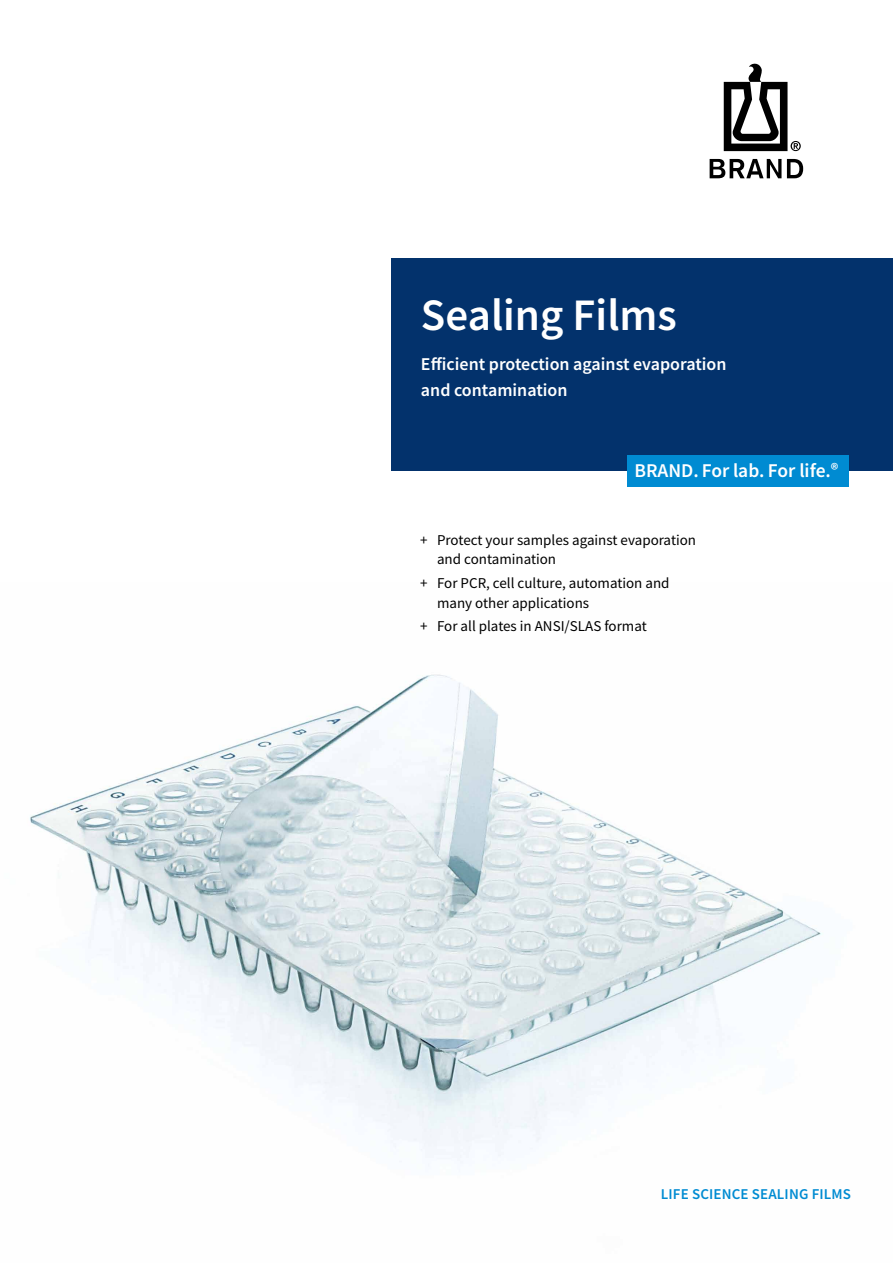
<style>
.page{position:relative;width:893px;height:1263px;background:#fff}
.page>*{position:absolute;margin:0;border:0;box-sizing:border-box;transform-origin:0 0}
.t1{font:600 45px "Source Sans Pro";color:#fff}
.t2{font:600 19.5px "Source Sans Pro";color:#fff}
.t3{font:600 18px/25.5px "Source Sans Pro";color:#fff}
.t4{font:15px/19.5px "Source Sans Pro";color:#000}
.t5{font:600 15px "Source Sans Pro";letter-spacing:.01em;color:#008bd2}
.s1{font-size:17.1px}
</style>
<div class="page">
<svg style="left:787px;top:159px;width:16px;height:19px"></svg>
<svg style="left:710px;top:159px;width:71px;height:19px"></svg>
<svg style="left:724px;top:64px;width:77px;height:87px"></svg>
<img style="left:30px;top:674px;width:793px;height:492px">
<div style="left:391px;top:258px;width:502px;height:212px;background:#03326c"></div>
<div style="left:627px;top:455px;width:221px;height:31px;background:#008bd2"></div>
<h1 class="t1" style="left:421px;top:285px;width:257px">Sealing Films</h1>
<p class="t3" style="left:421px;top:351px;width:307px">Efficient protection against evaporation and contamination</p>
<h2 class="t2" style="left:634px;top:458px;width:206px">BRAND. For lab. For life.<span class="s1">®</span></h2>
<p class="t4" style="left:437px;top:530px;width:260px;text-indent:-17px">+ Protect your samples against evaporation and contamination</p>
<p class="t4" style="left:437px;top:573px;width:234px;text-indent:-17px">+ For PCR, cell culture, automation and many other applications</p>
<p class="t4" style="left:420px;top:617px;width:228px">+ For all plates in ANSI/SLAS format</p>
<p class="t5" style="left:661px;top:1184px;width:192px">LIFE SCIENCE SEALING FILMS</p>
</div>
